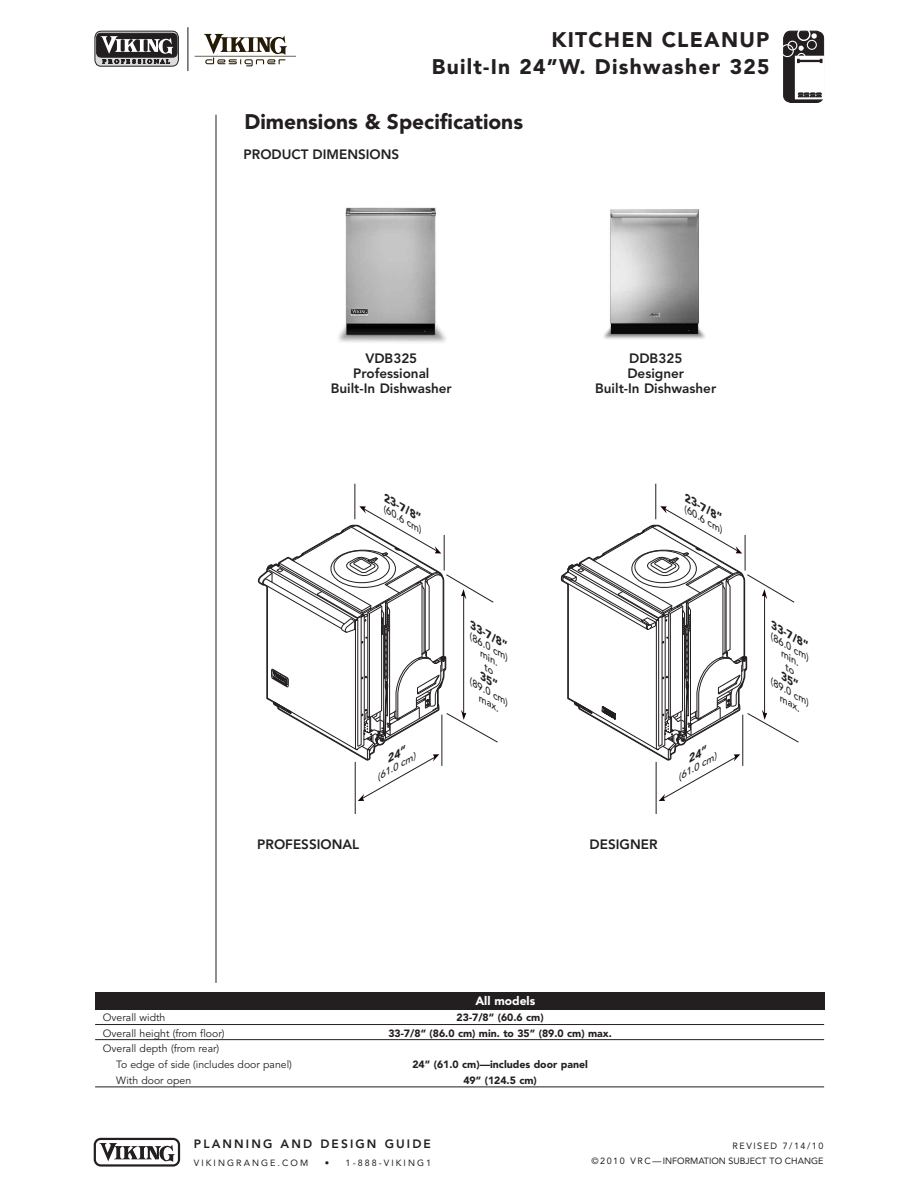
<style>
.page{position:relative;width:918px;height:1188px;background:#fff}
.page>*{position:absolute;margin:0;border:0;box-sizing:border-box;transform-origin:0 0}
.t1{font:900 21px/27px "Avenir";letter-spacing:.06em;color:#231f20;text-align:right}
.t2{font:900 21px "Avenir";color:#231f20}
.t3{font:800 13.5px/15px "Avenir";color:#231f20;text-align:center}
.t4{font:800 12px "Avenir";letter-spacing:.175em;color:#231f20}
.t5{font:900 12px "Avenir";color:#fff}
.t6{font:10.5px/15.8px "Avenir";color:#231f20}
.t7{font:900 10.5px "Avenir";color:#231f20}
.t8{font:italic 900 10.35px "Avenir";color:#231f20;scale:1.15 1}
.t9{font:italic 500 9.15px "Avenir";color:#231f20;scale:1.15 1}
.t10{font:9px/15px "Avenir";color:#231f20;text-align:right}
.t11{font:9px "Avenir";letter-spacing:.23em;color:#231f20}
</style>
<div class="page">
<hr style="left:216px;top:115px;width:1px;height:868px;background:#231f20">
<hr style="left:187px;top:27px;width:2px;height:44px;background:#6c6d70">
<svg style="left:195px;top:34px;width:101px;height:32px"></svg>
<svg style="left:95px;top:30px;width:84px;height:37px;background:#706d6e"></svg>
<svg style="left:94px;top:1138px;width:86px;height:29px"></svg>
<svg style="left:783px;top:30px;width:41px;height:73px"></svg>
<div style="left:95px;top:992px;width:729px;height:18px;background:#231f20"></div>
<hr style="left:95px;top:1024px;width:729px;height:1px;background:#231f20">
<hr style="left:95px;top:1039px;width:729px;height:1px;background:#231f20">
<hr style="left:95px;top:1087px;width:729px;height:1px;background:#231f20">
<img style="left:338px;top:207px;width:108px;height:136px">
<img style="left:604px;top:209px;width:101px;height:130px">
<hr style="left:354px;top:484px;width:1px;height:35px;background:#231f20">
<hr style="left:355px;top:762px;width:1px;height:52px;background:#231f20">
<hr style="left:655px;top:484px;width:1px;height:35px;background:#231f20">
<hr style="left:656px;top:762px;width:1px;height:52px;background:#231f20">
<svg style="left:259px;top:506px;width:239px;height:295px"></svg>
<svg style="left:562px;top:506px;width:237px;height:295px"></svg>
<h1 class="t1" style="left:432px;top:28px;width:339px">KITCHEN CLEANUP<br>Built-In 24”W. Dishwasher 325</h1>
<h1 class="t2" style="left:244px;top:113px;width:280px">Dimensions &amp; Specifications</h1>
<p class="t3" style="left:244px;top:148px;width:157px">PRODUCT DIMENSIONS</p>
<p class="t3" style="left:331px;top:352px;width:123px">VDB325<br>Professional<br>Built-In Dishwasher</p>
<p class="t3" style="left:595px;top:352px;width:123px">DDB325<br>Designer<br>Built-In Dishwasher</p>
<p class="t8" style="left:388px;top:494px;width:39px;rotate:30deg">23-7/8”</p>
<p class="t9" style="left:387px;top:506px;width:40px;rotate:30deg">(60.6 cm)</p>
<p class="t8" style="left:689px;top:494px;width:39px;rotate:30deg">23-7/8”</p>
<p class="t9" style="left:688px;top:506px;width:40px;rotate:30deg">(60.6 cm)</p>
<p class="t8" style="left:474px;top:621px;width:39px;rotate:30deg">33-7/8”</p>
<p class="t9" style="left:473px;top:633px;width:40px;rotate:30deg">(86.0 cm)</p>
<p class="t9" style="left:484px;top:650px;width:19px;rotate:30deg">min.</p>
<p class="t9" style="left:473px;top:678px;width:40px;rotate:30deg">(89.0 cm)</p>
<p class="t9" style="left:482px;top:695px;width:22px;rotate:30deg">max.</p>
<p class="t8" style="left:775px;top:621px;width:39px;rotate:30deg">33-7/8”</p>
<p class="t9" style="left:774px;top:633px;width:40px;rotate:30deg">(86.0 cm)</p>
<p class="t9" style="left:784px;top:650px;width:19px;rotate:30deg">min.</p>
<p class="t9" style="left:774px;top:678px;width:40px;rotate:30deg">(89.0 cm)</p>
<p class="t9" style="left:783px;top:695px;width:22px;rotate:30deg">max.</p>
<p class="t9" style="left:375px;top:775px;width:40px;rotate:-30deg">(61.0 cm)</p>
<p class="t9" style="left:676px;top:775px;width:40px;rotate:-30deg">(61.0 cm)</p>
<p class="t3" style="left:257px;top:838px;width:103px">PROFESSIONAL</p>
<p class="t3" style="left:590px;top:838px;width:69px">DESIGNER</p>
<p class="t5" style="left:475px;top:996px;width:61px">All models</p>
<p class="t6" style="left:103px;top:1010px;width:64px">Overall width</p>
<p class="t7" style="left:457px;top:1013px;width:89px">23-7/8” (60.6 cm)</p>
<p class="t6" style="left:103px;top:1026px;width:123px">Overall height (from floor)</p>
<p class="t7" style="left:388px;top:1029px;width:225px">33-7/8” (86.0 cm) min. to 35” (89.0 cm) max.</p>
<p class="t6" style="left:116px;top:1042px;width:177px;text-indent:-13px">Overall depth (from rear)<br>To edge of side (includes door panel)</p>
<p class="t7" style="left:412px;top:1060px;width:177px">24” (61.0 cm)—includes door panel</p>
<p class="t6" style="left:116px;top:1073px;width:77px">With door open</p>
<p class="t7" style="left:463px;top:1076px;width:75px">49” (124.5 cm)</p>
<p class="t4" style="left:194px;top:1139px;width:238px">PLANNING AND DESIGN GUIDE</p>
<p class="t11" style="left:194px;top:1159px;width:116px">VIKINGRANGE.COM</p>
<p class="t11" style="left:325px;top:1159px;width:108px">• 1-888-VIKING1</p>
<p class="t10" style="left:592px;top:1139px;width:233px">REVISED 7/14/10<br>© 2 0 1 0 V R C — INFORMATION SUBJECT TO CHANGE</p>
</div>
